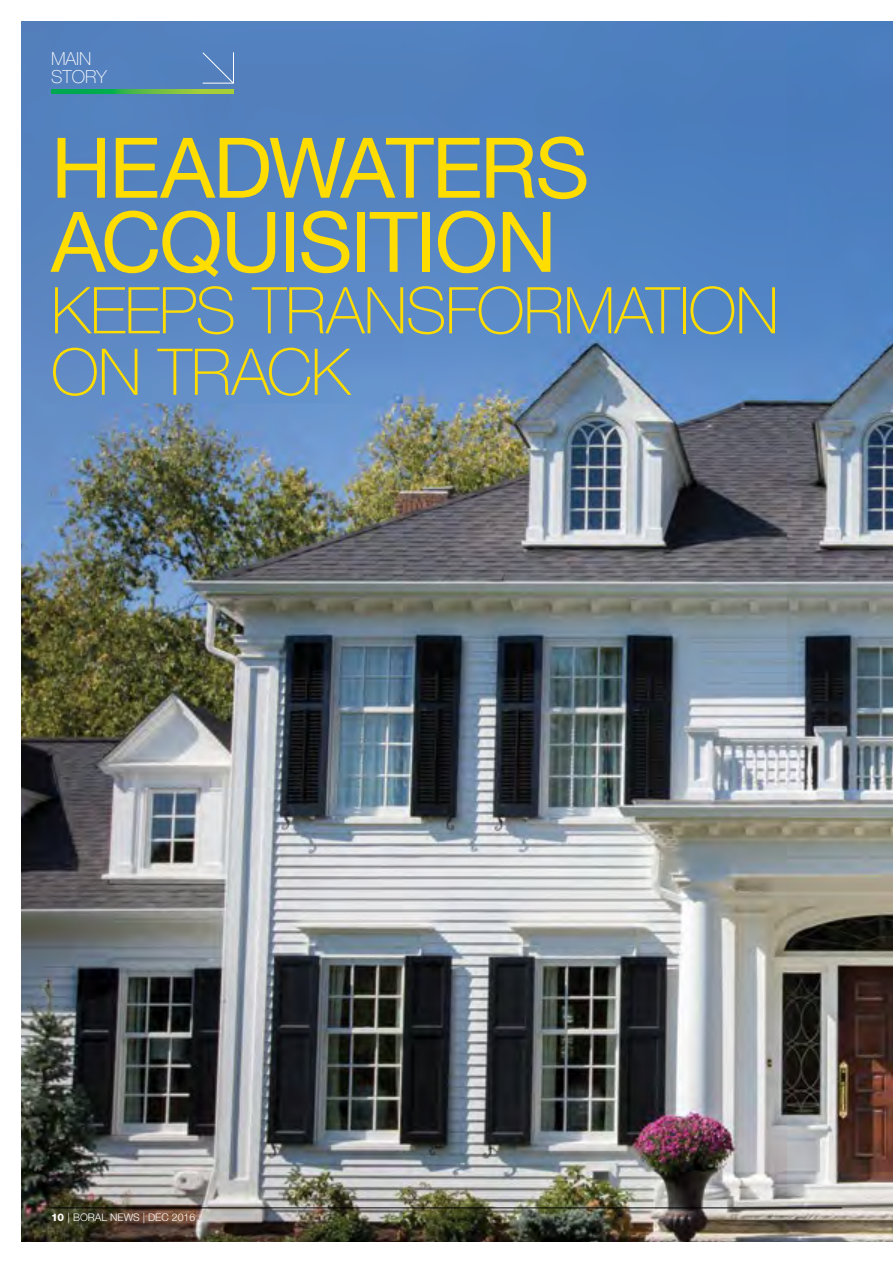
<style>
.page{position:relative;width:893px;height:1263px;background:#fff}
.page>*{position:absolute;margin:0;border:0;box-sizing:border-box;transform-origin:0 0}
.t1{font:83.7px/74.1px "Helvetica Neue LT";letter-spacing:-.025em;color:#fd0}
.t2{font:100 64.5px/61.5px "Helvetica Neue LT";letter-spacing:-.015em;color:#fd0}
.t3{font:100 18px/18px "Helvetica Neue LT";color:#fff}
.t4{font:300 10.5px "Helvetica Neue LT";color:#fff}
.s1{font-weight:800}
</style>
<div class="page">
<img style="left:21px;top:21px;width:872px;height:1221px">
<svg style="left:51px;top:90px;width:183px;height:4px"></svg>
<svg style="left:202px;top:52px;width:32px;height:32px"></svg>
<hr style="left:51px;top:1207px;width:791px;height:1px;background:#000">
<p class="t3" style="left:51px;top:50px;width:57px">MAIN<br>STORY</p>
<p class="t1" style="left:51px;top:130px;width:540px">HEADWATERS<br>ACQUISITION</p>
<p class="t2" style="left:51px;top:280px;width:729px">KEEPS TRANSFORMATION<br>ON TRACK</p>
<p class="t4" style="left:51px;top:1211px;width:146px"><span class="s1">10</span> | BORAL NEWS | DEC 2016</p>
</div>
